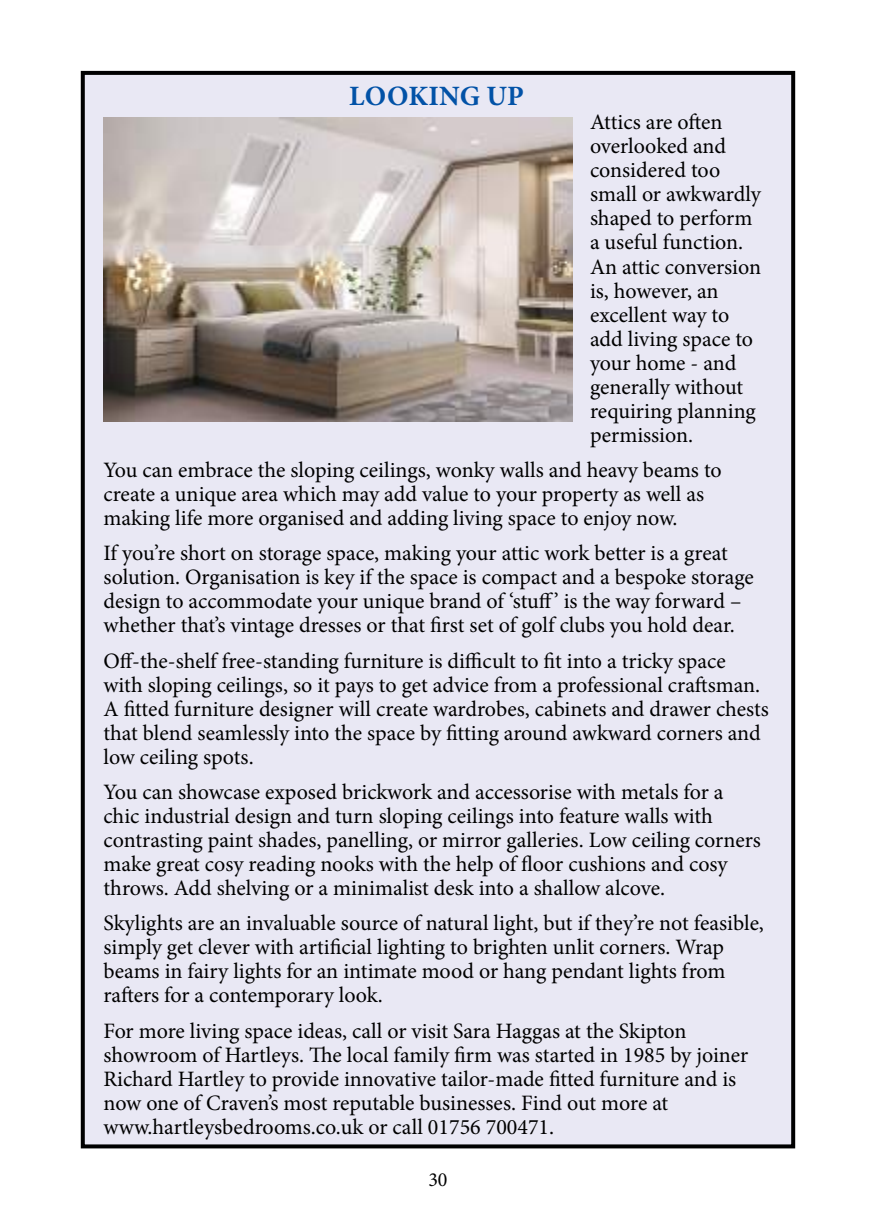
<style>
.page{position:relative;width:876px;height:1225px;background:#fff}
.page>*{position:absolute;margin:0;border:0;box-sizing:border-box;transform-origin:0 0}
.t1{font:700 28px "Minion Pro";letter-spacing:.01em;color:#0252a7}
.t2{font:22px/24px "Minion Pro";color:#000}
.t3{font:20px "Minion Pro";color:#000}
</style>
<div class="page">
<div style="left:83px;top:73px;width:710px;height:1073px;background:#e9e8f4"></div>
<div style="left:81px;top:71px;width:714px;height:1077px;border:4px solid #000"></div>
<img style="left:103px;top:118px;width:470px;height:303px">
<p class="t1" style="left:349px;top:77px;width:177px">LOOKING UP</p>
<p class="t2" style="left:590px;top:110px;width:173px">Attics are often overlooked and considered too small or awkwardly shaped to perform a useful function.<br>An attic conversion is, however, an excellent way to add living space to your home - and generally without requiring planning permission.</p>
<p class="t2" style="left:103px;top:458px;width:620px">You can embrace the sloping ceilings, wonky walls and heavy beams to create a unique area which may add value to your property as well as making life more organised and adding living space to enjoy now.</p>
<p class="t2" style="left:103px;top:541px;width:652px">If you’re short on storage space, making your attic work better is a great solution. Organisation is key if the space is compact and a bespoke storage design to accommodate your unique brand of ‘stuff’ is the way forward – whether that’s vintage dresses or that first set of golf clubs you hold dear.</p>
<p class="t2" style="left:103px;top:649px;width:667px">Off-the-shelf free-standing furniture is difficult to fit into a tricky space with sloping ceilings, so it pays to get advice from a professional craftsman.<br>A fitted furniture designer will create wardrobes, cabinets and drawer chests that blend seamlessly into the space by fitting around awkward corners and low ceiling spots.</p>
<p class="t2" style="left:103px;top:780px;width:659px">You can showcase exposed brickwork and accessorise with metals for a chic industrial design and turn sloping ceilings into feature walls with contrasting paint shades, panelling, or mirror galleries. Low ceiling corners make great cosy reading nooks with the help of floor cushions and cosy throws. Add shelving or a minimalist desk into a shallow alcove.</p>
<p class="t2" style="left:103px;top:911px;width:662px">Skylights are an invaluable source of natural light, but if they’re not feasible, simply get clever with artificial lighting to brighten unlit corners. Wrap beams in fairy lights for an intimate mood or hang pendant lights from rafters for a contemporary look.</p>
<p class="t2" style="left:103px;top:1019px;width:646px">For more living space ideas, call or visit Sara Haggas at the Skipton showroom of Hartleys. The local family firm was started in 1985 by joiner Richard Hartley to provide innovative tailor-made fitted furniture and is now one of Craven’s most reputable businesses. Find out more at www.hartleysbedrooms.co.uk or call 01756 700471.</p>
<p class="t3" style="left:428px;top:1165px;width:21px">30</p>
</div>
